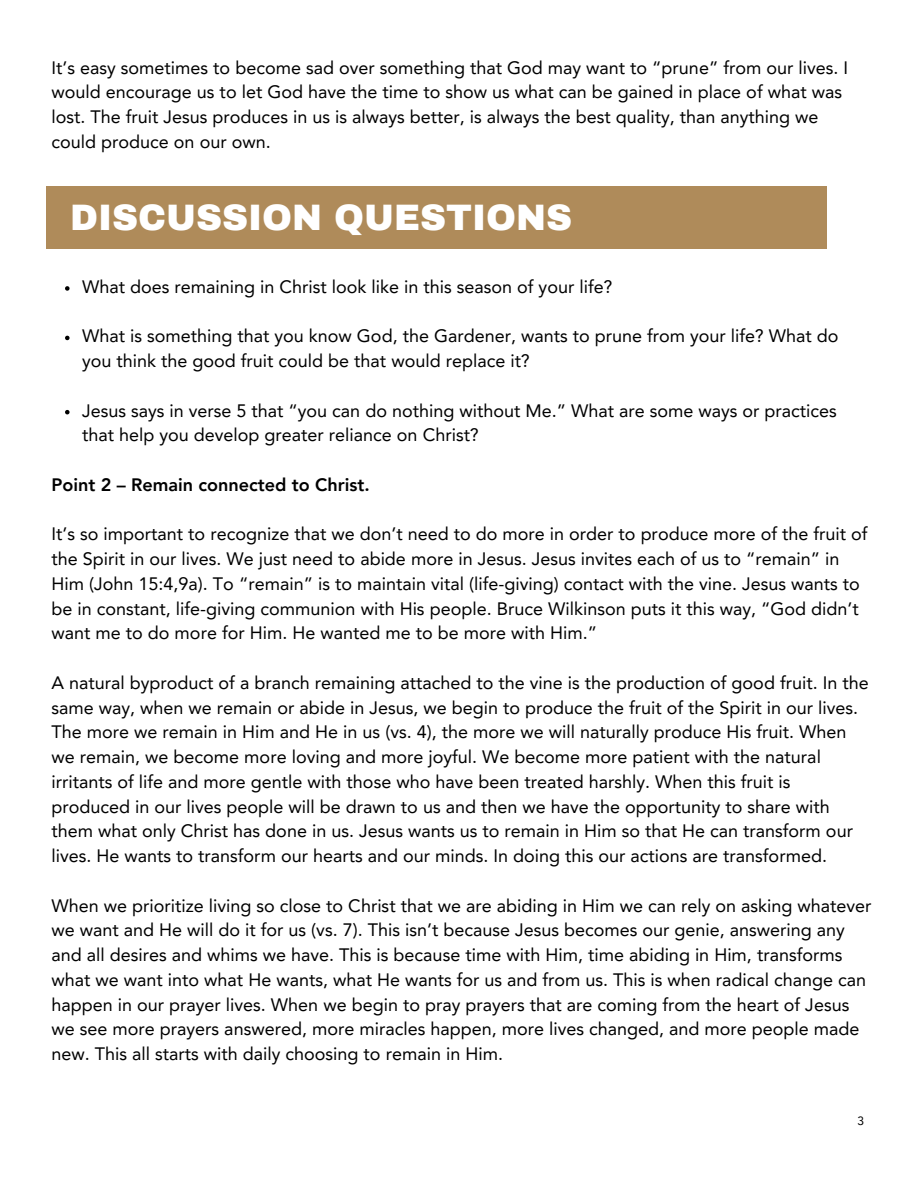
<style>
.page{position:relative;width:918px;height:1188px;background:#fff}
.page>*{position:absolute;margin:0;border:0;box-sizing:border-box;transform-origin:0 0}
.t1{font:900 36px "Archivo";color:#fff}
.t2{font:18px/24.8px "Avenir LT Pro";color:#000}
.t3{font:800 18px "Avenir LT Pro";color:#000}
.t4{font:12px "Avenir LT Pro";color:#000}
</style>
<div class="page">
<div style="left:46px;top:186px;width:780px;height:63px;background:#af8b5a"></div>
<svg style="left:65px;top:286px;width:5px;height:5px"></svg>
<svg style="left:65px;top:336px;width:5px;height:4px"></svg>
<svg style="left:65px;top:410px;width:5px;height:4px"></svg>
<p class="t2" style="left:52px;top:57px;width:798px">It’s easy sometimes to become sad over something that God may want to “prune” from our lives. I would encourage us to let God have the time to show us what can be gained in place of what was lost. The fruit Jesus produces in us is always better, is always the best quality, than anything we could produce on our own.</p>
<h1 class="t1" style="left:70px;top:199px;width:503px">DISCUSSION QUESTIONS</h1>
<p class="t2" style="left:82px;top:276px;width:532px">What does remaining in Christ look like in this season of your life?</p>
<p class="t2" style="left:82px;top:325px;width:758px">What is something that you know God, the Gardener, wants to prune from your life? What do you think the good fruit could be that would replace it?</p>
<p class="t2" style="left:82px;top:400px;width:756px">Jesus says in verse 5 that “you can do nothing without Me.” What are some ways or practices that help you develop greater reliance on Christ?</p>
<p class="t3" style="left:52px;top:477px;width:320px">Point 2 – Remain connected to Christ.</p>
<p class="t2" style="left:52px;top:523px;width:817px">It’s so important to recognize that we don’t need to do more in order to produce more of the fruit of the Spirit in our lives. We just need to abide more in Jesus. Jesus invites each of us to “remain” in Him (John 15:4,9a). To “remain” is to maintain vital (life-giving) contact with the vine. Jesus wants to be in constant, life-giving communion with His people. Bruce Wilkinson puts it this way, “God didn’t want me to do more for Him. He wanted me to be more with Him.”</p>
<p class="t2" style="left:52px;top:672px;width:819px">A natural byproduct of a branch remaining attached to the vine is the production of good fruit. In the same way, when we remain or abide in Jesus, we begin to produce the fruit of the Spirit in our lives.<br>The more we remain in Him and He in us (vs. 4), the more we will naturally produce His fruit. When we remain, we become more loving and more joyful. We become more patient with the natural irritants of life and more gentle with those who have been treated harshly. When this fruit is produced in our lives people will be drawn to us and then we have the opportunity to share with them what only Christ has done in us. Jesus wants us to remain in Him so that He can transform our lives. He wants to transform our hearts and our minds. In doing this our actions are transformed.</p>
<p class="t2" style="left:52px;top:895px;width:821px">When we prioritize living so close to Christ that we are abiding in Him we can rely on asking whatever we want and He will do it for us (vs. 7). This isn’t because Jesus becomes our genie, answering any and all desires and whims we have. This is because time with Him, time abiding in Him, transforms what we want into what He wants, what He wants for us and from us. This is when radical change can happen in our prayer lives. When we begin to pray prayers that are coming from the heart of Jesus we see more prayers answered, more miracles happen, more lives changed, and more people made new. This all starts with daily choosing to remain in Him.</p>
<p class="t4" style="left:857px;top:1116px;width:8px">3</p>
</div>
